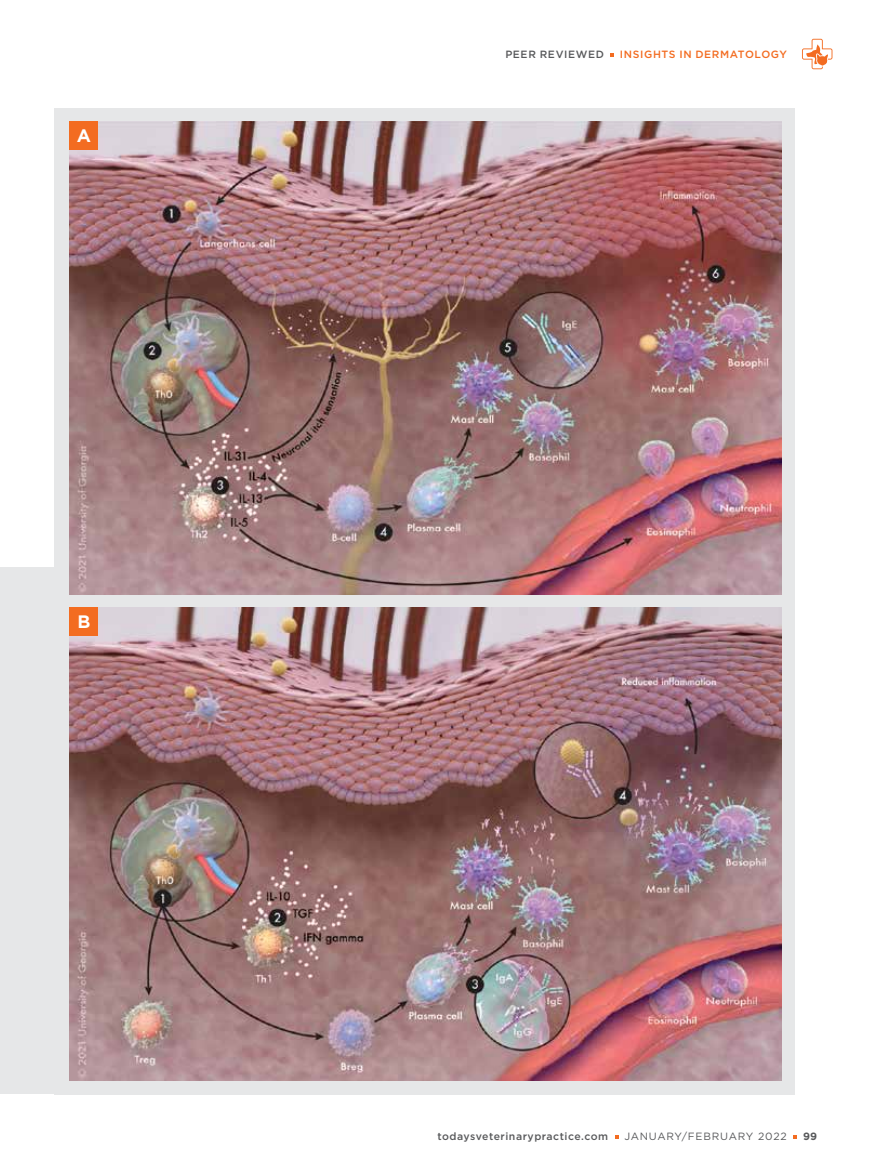
<style>
.page{position:relative;width:878px;height:1175px;background:#fff}
.page>*{position:absolute;margin:0;border:0;box-sizing:border-box;transform-origin:0 0}
.t1{font:700 18px "Gotham";color:#fff}
.t2{font:500 10.5px "Gotham";letter-spacing:.05em;color:#58595b}
.t3{font:500 10.5px "Gotham";letter-spacing:.055em;color:#f36c21}
.t4{font:10.5px "Gotham";letter-spacing:.075em;color:#58595b}
.t5{font:700 10.5px "Gotham";color:#58595b}
</style>
<div class="page">
<svg style="left:793px;top:1135px;width:4px;height:3px"></svg>
<svg style="left:802px;top:39px;width:30px;height:30px"></svg>
<hr style="left:0;top:320px;width:1px;height:206px;background:#f78e50">
<div style="left:0;top:567px;width:54px;height:526px;background:#e6e7e8"></div>
<div style="left:54px;top:108px;width:740px;height:986px;background:#e6e7e8"></div>
<img style="left:70px;top:122px;width:711px;height:472px">
<div style="left:70px;top:121px;width:28px;height:29px;background:#f36c21"></div>
<img style="left:70px;top:607px;width:711px;height:473px">
<div style="left:70px;top:607px;width:28px;height:29px;background:#f36c21"></div>
<h1 class="t1" style="left:77px;top:128px;width:16px">A</h1>
<h1 class="t1" style="left:77px;top:613px;width:14px">B</h1>
<p class="t2" style="left:505px;top:50px;width:100px">PEER REVIEWED</p>
<p class="t3" style="left:620px;top:50px;width:168px">INSIGHTS IN DERMATOLOGY</p>
<p class="t2" style="left:437px;top:1131px;width:172px">todaysveterinarypractice.com</p>
<p class="t4" style="left:624px;top:1131px;width:164px">JANUARY/FEBRUARY 2022</p>
<p class="t5" style="left:803px;top:1131px;width:15px">99</p>
</div>
